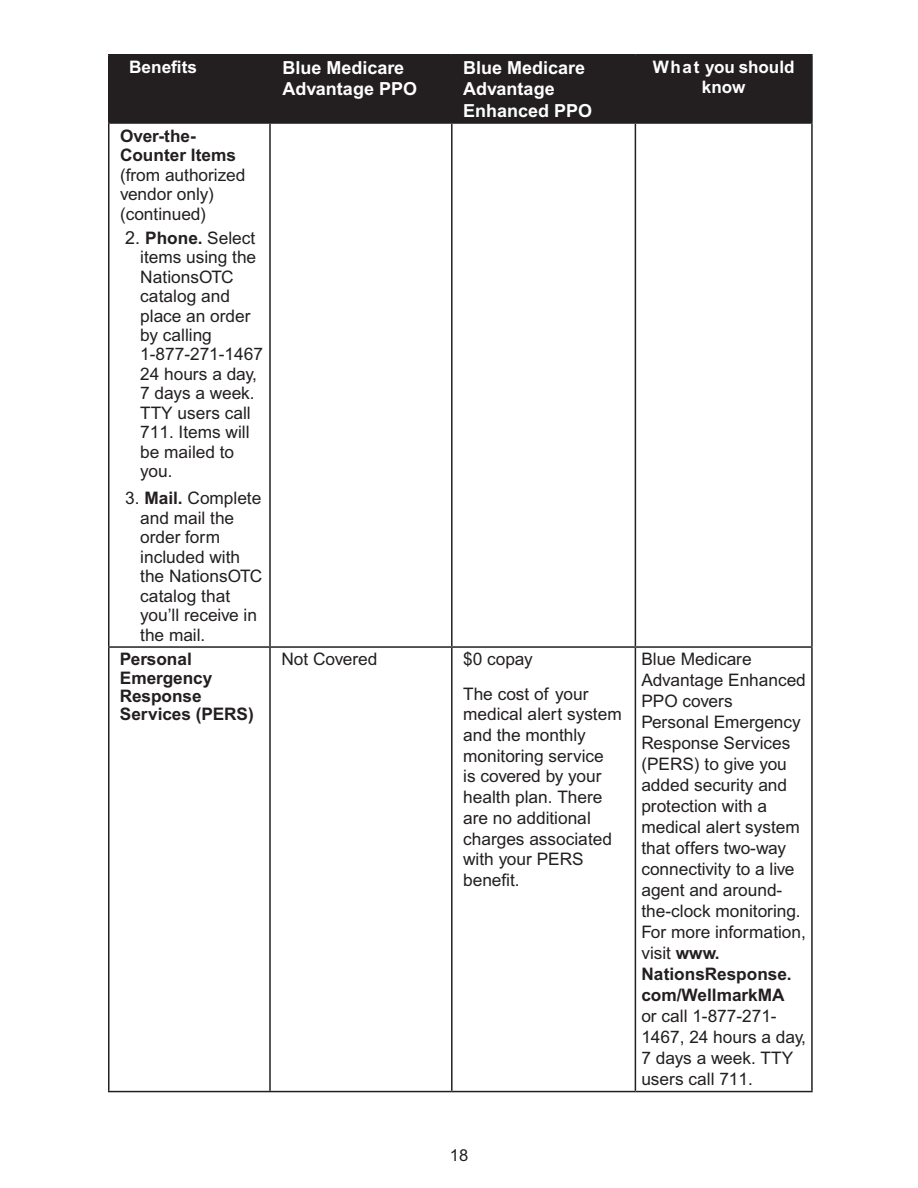
<style>
.page{position:relative;width:918px;height:1188px;background:#fff}
.page>*{position:absolute;margin:0;border:0;box-sizing:border-box;transform-origin:0 0}
.t1{font:700 18px/21.6px "Arial MT Std";color:#fff}
.t2{font:17.25px/19.5px "Arial MT Std";color:#231f20}
.t3{font:700 17.25px/18.1px "Arial MT Std";letter-spacing:-.005em;color:#231f20}
.t4{font:700 17.25px/19.5px "Arial MT Std";letter-spacing:-.005em;color:#fff;text-align:center}
.t5{font:16.5px "Arial MT Std";color:#231f20}
.s1{font-size:18px}
.s2{font-weight:700}
</style>
<div class="page">
<div style="left:110px;top:56px;width:701px;height:66px;background:#231f20"></div>
<hr style="left:108px;top:54px;width:162px;height:2px;background:#231f20">
<hr style="left:108px;top:56px;width:2px;height:66px;background:#231f20">
<hr style="left:270px;top:54px;width:182px;height:2px;background:#231f20">
<hr style="left:269px;top:56px;width:2px;height:66px;background:#231f20">
<hr style="left:452px;top:54px;width:183px;height:2px;background:#231f20">
<hr style="left:451px;top:56px;width:2px;height:66px;background:#231f20">
<hr style="left:635px;top:54px;width:178px;height:2px;background:#231f20">
<hr style="left:635px;top:56px;width:1px;height:66px;background:#231f20">
<hr style="left:811px;top:56px;width:2px;height:66px;background:#231f20">
<hr style="left:108px;top:122px;width:162px;height:2px;background:#231f20">
<hr style="left:108px;top:124px;width:2px;height:522px;background:#231f20">
<hr style="left:270px;top:122px;width:182px;height:2px;background:#231f20">
<hr style="left:269px;top:124px;width:2px;height:522px;background:#231f20">
<hr style="left:452px;top:122px;width:183px;height:2px;background:#231f20">
<hr style="left:451px;top:124px;width:2px;height:522px;background:#231f20">
<hr style="left:635px;top:122px;width:178px;height:2px;background:#231f20">
<hr style="left:635px;top:124px;width:1px;height:522px;background:#231f20">
<hr style="left:811px;top:124px;width:2px;height:522px;background:#231f20">
<hr style="left:108px;top:646px;width:162px;height:2px;background:#231f20">
<hr style="left:108px;top:648px;width:2px;height:443px;background:#231f20">
<hr style="left:270px;top:646px;width:182px;height:2px;background:#231f20">
<hr style="left:269px;top:648px;width:2px;height:443px;background:#231f20">
<hr style="left:452px;top:646px;width:183px;height:2px;background:#231f20">
<hr style="left:451px;top:648px;width:2px;height:443px;background:#231f20">
<hr style="left:635px;top:646px;width:178px;height:2px;background:#231f20">
<hr style="left:635px;top:648px;width:1px;height:443px;background:#231f20">
<hr style="left:811px;top:648px;width:2px;height:443px;background:#231f20">
<hr style="left:108px;top:1091px;width:162px;height:1px;background:#231f20">
<hr style="left:270px;top:1091px;width:182px;height:1px;background:#231f20">
<hr style="left:452px;top:1091px;width:183px;height:1px;background:#231f20">
<hr style="left:635px;top:1091px;width:178px;height:1px;background:#231f20">
<p class="t4" style="left:129px;top:58px;width:70px">Benefits</p>
<p class="t1" style="left:282px;top:57px;width:136px">Blue Medicare<br>Advantage PPO</p>
<p class="t1" style="left:463px;top:57px;width:131px">Blue Medicare<br>Advantage<br>Enhanced PPO</p>
<p class="t4" style="left:653px;top:58px;width:143px">What you should know</p>
<p class="t3" style="left:120px;top:126px;width:117px;line-height:19.5px">Over-the-<br>Counter Items</p>
<p class="t2" style="left:120px;top:166px;width:127px">(from authorized vendor only) (continued)</p>
<p class="t2" style="left:140px;top:229px;width:124px;text-indent:-15px"><span class="s1">2.</span> <span class="s2">Phone.</span> Select items using the<br>NationsOTC catalog and place an order by calling<br>1-877-271-1467<br>24 hours a day,<br>7 days a week.<br>TTY users call<br>711. Items will be mailed to you.</p>
<p class="t2" style="left:140px;top:490px;width:124px;text-indent:-15px">3. <span class="s2">Mail.</span> Complete and mail the order form included with the NationsOTC catalog that you’ll receive in the mail.</p>
<h3 class="t3" style="left:120px;top:651px;width:135px">Personal<br>Emergency<br>Response<br>Services (PERS)</h3>
<p class="t2" style="left:281px;top:650px;width:97px">Not Covered</p>
<p class="t2" style="left:463px;top:650px;width:71px">$0 copay</p>
<p class="t2" style="left:641px;top:650px;width:166px;line-height:21px">Blue Medicare<br>Advantage Enhanced<br>PPO covers<br>Personal Emergency<br>Response Services (PERS) to give you added security and protection with a medical alert system that offers two-way connectivity to a live agent and around&shy;the-clock monitoring.<br>For more information, visit <span class="s2">www.<br>NationsResponse. com/WellmarkMA<br></span>or call 1-877-271-<br>1467, 24 hours a day,<br>7 days a week. TTY users call 711.</p>
<p class="t2" style="left:463px;top:684px;width:160px;line-height:20.7px">The cost of your medical alert system and the monthly monitoring service<br>is covered by your health plan. There are no additional charges associated with your PERS benefit.</p>
<p class="t5" style="left:450px;top:1146px;width:20px">18</p>
</div>
